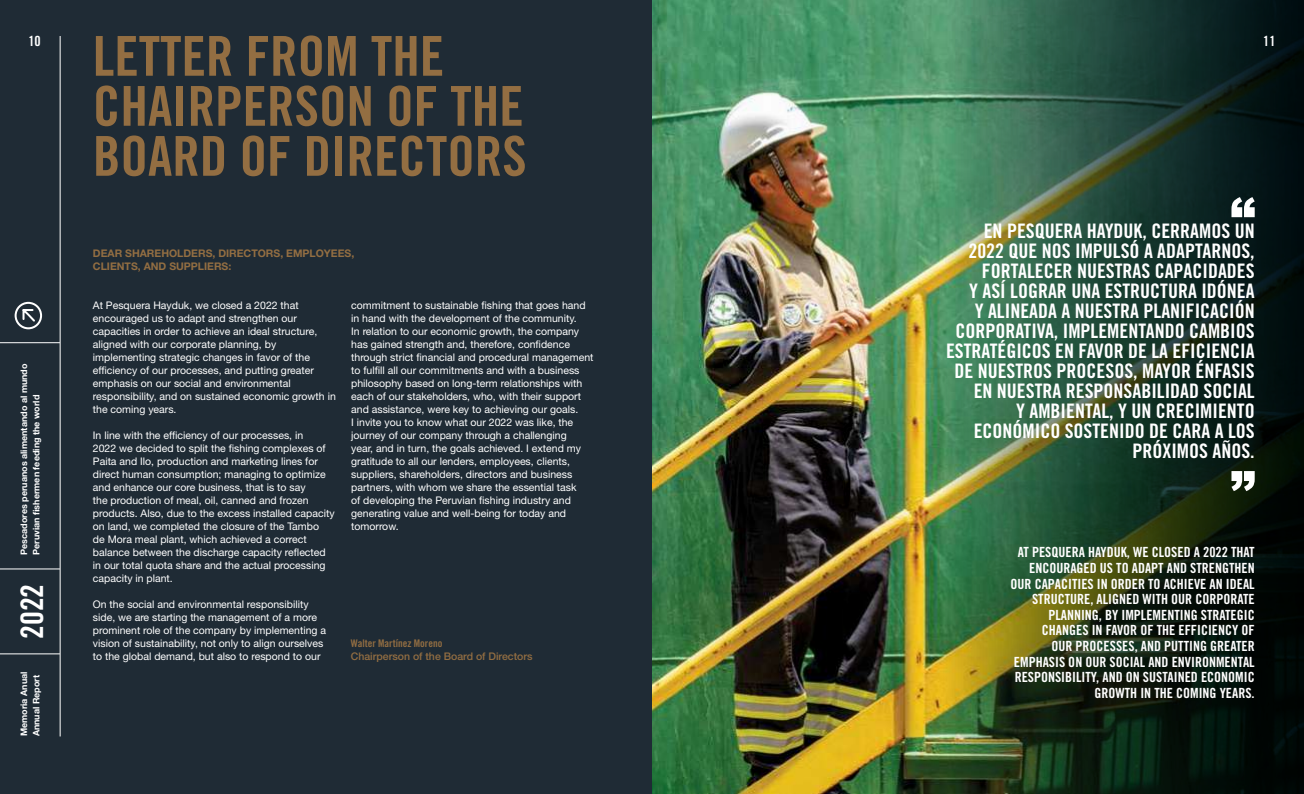
<style>
.page{position:relative;width:1304px;height:794px;background:#fff}
.page>*{position:absolute;margin:0;border:0;box-sizing:border-box;transform-origin:0 0}
.t1{font:55px/50px "Trade Gothic LT Std Bd Cn 20";color:#936e42}
.t2{font:31px "Trade Gothic LT Std Bd Cn 20";color:#fff}
.t3{font:20px/20px "Trade Gothic LT Std Bd Cn 20";color:#fff;text-align:right}
.t4{font:14px/15.6px "Trade Gothic LT Std Bd Cn 20";color:#fff;text-align:right}
.t5{font:10.5px/13px "Helvetica Neue LT Std";color:#fff}
.t6{font:700 10.5px/13px "Helvetica Neue LT Std";color:#936e42}
.t7{font:500 10.5px "Helvetica Neue LT Std";color:#936e42}
.t8{font:10.5px "Trade Gothic LT Std Bd Cn 20";color:#936e42}
.t9{font:700 9px/12.1px "Helvetica Neue LT Std";color:#fff}
</style>
<div class="page">
<img style="left:652px;top:0;width:652px;height:794px">
<div style="left:0;top:0;width:652px;height:794px;background:#1f2b35"></div>
<svg style="left:1231px;top:471px;width:24px;height:20px"></svg>
<svg style="left:1231px;top:197px;width:24px;height:20px"></svg>
<hr style="left:60px;top:36px;width:1px;height:700px;background:#fff">
<hr style="left:0;top:653px;width:60px;height:1px;background:#fff">
<hr style="left:0;top:568px;width:60px;height:1px;background:#fff">
<hr style="left:0;top:342px;width:60px;height:1px;background:#fff">
<svg style="left:14px;top:301px;width:29px;height:29px"></svg>
<h3 class="t4" style="left:28px;top:33px;width:14px">10</h3>
<h3 class="t4" style="left:1263px;top:33px;width:14px">11</h3>
<h1 class="t1" style="left:93px;top:31px;width:435px">LETTER FROM THE<br>CHAIRPERSON OF THE<br>BOARD OF DIRECTORS</h1>
<p class="t9" style="left:18px;top:555px;width:193px;rotate:-90deg">Pescadores peruanos alimentando al mundo</p>
<p class="t9" style="left:30px;top:555px;width:162px;rotate:-90deg">Peruvian fishermen feeding the world</p>
<h2 class="t2" style="left:13px;top:639px;width:57px;rotate:-90deg">2022</h2>
<p class="t9" style="left:18px;top:736px;width:66px;rotate:-90deg">Memoria Anual<br>Annual Report</p>
<p class="t6" style="left:93px;top:247px;width:263px">DEAR SHAREHOLDERS, DIRECTORS, EMPLOYEES,<br>CLIENTS, AND SUPPLIERS:</p>
<p class="t5" style="left:93px;top:299px;width:244px">At Pesquera Hayduk, we closed a 2022 that encouraged us to adapt and strengthen our capacities in order to achieve an ideal structure, aligned with our corporate planning, by implementing strategic changes in favor of the efficiency of our processes, and putting greater emphasis on our social and environmental responsibility, and on sustained economic growth in the coming years.</p>
<p class="t5" style="left:93px;top:429px;width:243px">In line with the efficiency of our processes, in<br>2022 we decided to split the fishing complexes of Paita and Ilo, production and marketing lines for direct human consumption; managing to optimize and enhance our core business, that is to say<br>the production of meal, oil, canned and frozen products. Also, due to the excess installed capacity on land, we completed the closure of the Tambo<br>de Mora meal plant, which achieved a correct balance between the discharge capacity reflected in our total quota share and the actual processing capacity in plant.</p>
<p class="t5" style="left:93px;top:598px;width:235px">On the social and environmental responsibility side, we are starting the management of a more prominent role of the company by implementing a vision of sustainability, not only to align ourselves to the global demand, but also to respond to our</p>
<p class="t5" style="left:351px;top:299px;width:244px">commitment to sustainable fishing that goes hand in hand with the development of the community.<br>In relation to our economic growth, the company has gained strength and, therefore, confidence through strict financial and procedural management to fulfill all our commitments and with a business philosophy based on long-term relationships with each of our stakeholders, who, with their support and assistance, were key to achieving our goals.<br>I invite you to know what our 2022 was like, the journey of our company through a challenging<br>year, and in turn, the goals achieved. I extend my gratitude to all our lenders, employees, clients, suppliers, shareholders, directors and business partners, with whom we share the essential task<br>of developing the Peruvian fishing industry and generating value and well-being for today and tomorrow.</p>
<p class="t8" style="left:351px;top:637px;width:93px">Walter Martínez Moreno</p>
<p class="t7" style="left:351px;top:650px;width:183px">Chairperson of the Board of Directors</p>
<p class="t3" style="left:946px;top:220px;width:310px">EN PESQUERA HAYDUK, CERRAMOS UN 2022 QUE NOS IMPULSÓ A ADAPTARNOS, FORTALECER NUESTRAS CAPACIDADES<br>Y ASÍ LOGRAR UNA ESTRUCTURA IDÓNEA<br>Y ALINEADA A NUESTRA PLANIFICACIÓN CORPORATIVA, IMPLEMENTANDO CAMBIOS ESTRATÉGICOS EN FAVOR DE LA EFICIENCIA DE NUESTROS PROCESOS, MAYOR ÉNFASIS EN NUESTRA RESPONSABILIDAD SOCIAL<br>Y AMBIENTAL, Y UN CRECIMIENTO ECONÓMICO SOSTENIDO DE CARA A LOS PRÓXIMOS AÑOS.</p>
<p class="t4" style="left:1011px;top:544px;width:246px">AT PESQUERA HAYDUK, WE CLOSED A 2022 THAT ENCOURAGED US TO ADAPT AND STRENGTHEN OUR CAPACITIES IN ORDER TO ACHIEVE AN IDEAL STRUCTURE, ALIGNED WITH OUR CORPORATE PLANNING, BY IMPLEMENTING STRATEGIC CHANGES IN FAVOR OF THE EFFICIENCY OF<br>OUR PROCESSES, AND PUTTING GREATER EMPHASIS ON OUR SOCIAL AND ENVIRONMENTAL RESPONSIBILITY, AND ON SUSTAINED ECONOMIC GROWTH IN THE COMING YEARS.</p>
</div>
